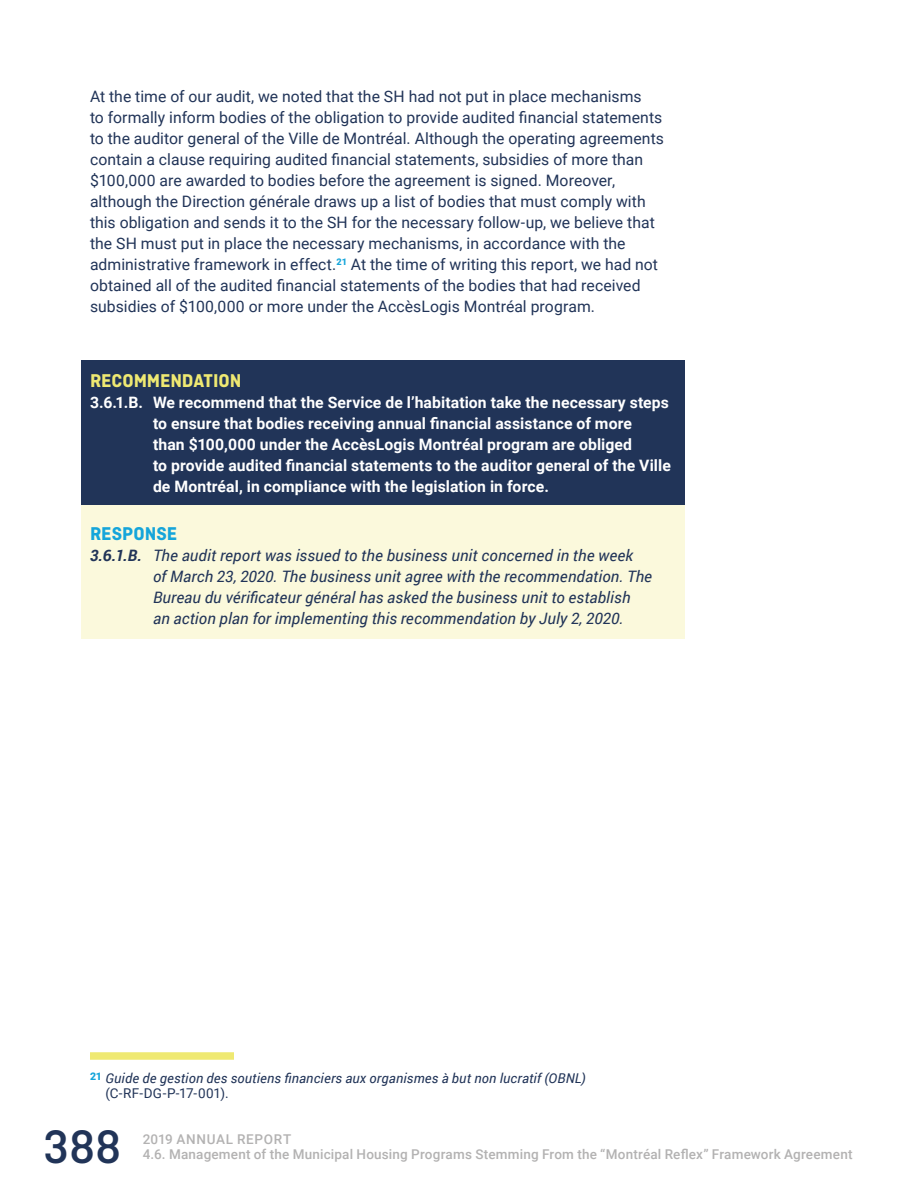
<style>
.page{position:relative;width:918px;height:1188px;background:#fff}
.page>*{position:absolute;margin:0;border:0;box-sizing:border-box;transform-origin:0 0}
.t1{font:500 49.5px "Ciutadella";color:#213458}
.t2{font:700 19.5px "Ciutadella";letter-spacing:-.005em;color:#efe972}
.t3{font:700 19.5px "Ciutadella";color:#15a5da}
.t4{font:15.75px/21px "Roboto";letter-spacing:.005em;color:#213458}
.t5{font:700 15.75px/21px "Roboto";letter-spacing:.005em;color:#fff}
.t6{font:italic 15.75px/21px "Roboto";letter-spacing:.005em;color:#213458}
.t7{font:500 13.5px "Roboto";letter-spacing:.015em;color:#b3b2b2}
.t8{font:italic 13.5px/15px "Roboto";letter-spacing:.015em;color:#213458}
.t9{font:500 13.5px "Roboto";letter-spacing:.055em;color:#b3b2b2}
.s1{font-weight:700}
.s2{font-style:normal}
</style>
<div class="page">
<div style="left:81px;top:506px;width:604px;height:133px;background:#fbf9dc"></div>
<div style="left:81px;top:360px;width:604px;height:145px;background:#213458"></div>
<div style="left:90px;top:1052px;width:144px;height:8px;background:#efe972"></div>
<p class="t4" style="left:90px;top:85px;width:576px">At the time of our audit, we noted that the SH had not put in place mechanisms<br>to formally inform bodies of the obligation to provide audited financial statements to the auditor general of the Ville de Montréal. Although the operating agreements contain a clause requiring audited financial statements, subsidies of more than $100,000 are awarded to bodies before the agreement is signed. Moreover, although the Direction générale draws up a list of bodies that must comply with this obligation and sends it to the SH for the necessary follow-up, we believe that the SH must put in place the necessary mechanisms, in accordance with the administrative framework in effect.<sup>21</sup> At the time of writing this report, we had not obtained all of the audited financial statements of the bodies that had received subsidies of $100,000 or more under the AccèsLogis Montréal program.</p>
<p class="t2" style="left:90px;top:369px;width:153px">RECOMMENDATION</p>
<p class="t5" style="left:153px;top:391px;width:519px;text-indent:-63px">3.6.1.B. We recommend that the Service de l’habitation take the necessary steps to ensure that bodies receiving annual financial assistance of more<br>than $100,000 under the AccèsLogis Montréal program are obliged<br>to provide audited financial statements to the auditor general of the Ville de Montréal, in compliance with the legislation in force.</p>
<p class="t3" style="left:90px;top:522px;width:89px">RESPONSE</p>
<p class="t6" style="left:153px;top:544px;width:501px;text-indent:-63px"><span class="s1">3.6.1.B.</span> The audit report was issued to the business unit concerned in the week<br>of March 23, 2020. The business unit agree with the recommendation. The Bureau du vérificateur général has asked the business unit to establish<br>an action plan for implementing this recommendation by July 2, 2020.</p>
<p class="t8" style="left:105px;top:1070px;width:482px;text-indent:-15px"><sup>21</sup> Guide de gestion des soutiens financiers aux organismes à but non lucratif (OBNL) <span class="s2">(C-RF-DG-P-17-001).</span></p>
<p class="t9" style="left:143px;top:1129px;width:150px">2019 ANNUAL REPORT</p>
<h1 class="t1" style="left:43px;top:1119px;width:80px">388</h1>
<p class="t7" style="left:143px;top:1144px;width:711px">4.6. Management of the Municipal Housing Programs Stemming From the “Montréal Reflex” Framework Agreement</p>
</div>
